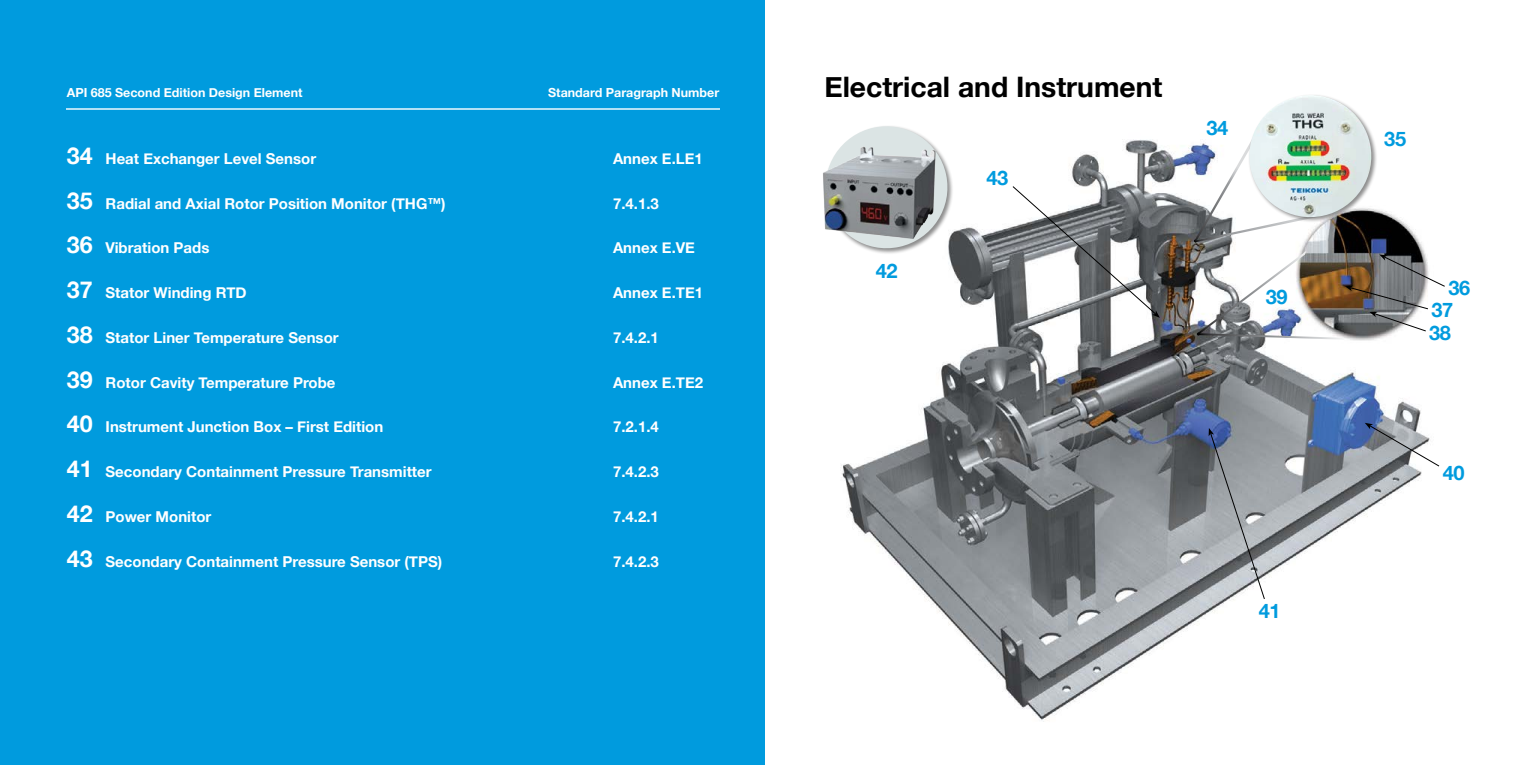
<style>
.page{position:relative;width:1530px;height:765px;background:#fff}
.page>*{position:absolute;margin:0;border:0;box-sizing:border-box;transform-origin:0 0}
.t1{font:700 28.25px "Helvetica Neue";color:#000}
.t2{font:700 20px/22.4px "Helvetica Neue";letter-spacing:-.02em;color:#009bde}
.t3{font:700 15px "Helvetica Neue";color:#fff}
.t4{font:700 12.5px "Helvetica Neue";color:#fff}
.s1{font-size:23.25px}
.s2{font-size:13.75px}
</style>
<div class="page">
<div style="left:0;top:0;width:765px;height:765px;background:#009bde"></div>
<hr style="left:67px;top:108px;width:653px;height:1px;background:#b3e1f5">
<img style="left:841px;top:139px;width:583px;height:583px">
<svg style="left:1194px;top:139px;width:133px;height:103px"></svg>
<img style="left:1244px;top:95px;width:133px;height:128px">
<svg style="left:841px;top:126px;width:112px;height:128px"></svg>
<svg style="left:1209px;top:428px;width:56px;height:172px;background:#9ba0a6"></svg>
<svg style="left:1365px;top:423px;width:75px;height:44px"></svg>
<svg style="left:1012px;top:186px;width:148px;height:132px"></svg>
<img style="left:1197px;top:251px;width:248px;height:89px">
<img style="left:823px;top:146px;width:116px;height:94px">
<p class="t4" style="left:67px;top:82px;width:237px">API 685 Second Edition Design Element</p>
<p class="t4" style="left:548px;top:82px;width:173px">Standard Paragraph Number</p>
<p class="t3" style="left:67px;top:147px;width:251px"><span class="s1">34</span> Heat Exchanger Level Sensor</p>
<p class="t3" style="left:613px;top:147px;width:91px">Annex E.LE1</p>
<p class="t3" style="left:67px;top:191px;width:380px"><span class="s1">35</span> Radial and Axial Rotor Position Monitor (THG<span class="s2">™</span>)</p>
<p class="t3" style="left:613px;top:191px;width:47px">7.4.1.3</p>
<p class="t3" style="left:67px;top:236px;width:144px"><span class="s1">36</span> Vibration Pads</p>
<p class="t3" style="left:613px;top:236px;width:83px">Annex E.VE</p>
<p class="t3" style="left:67px;top:281px;width:181px"><span class="s1">37</span> Stator Winding RTD</p>
<p class="t3" style="left:613px;top:281px;width:92px">Annex E.TE1</p>
<p class="t3" style="left:67px;top:326px;width:273px"><span class="s1">38</span> Stator Liner Temperature Sensor</p>
<p class="t3" style="left:613px;top:326px;width:47px">7.4.2.1</p>
<p class="t3" style="left:67px;top:371px;width:270px"><span class="s1">39</span> Rotor Cavity Temperature Probe</p>
<p class="t3" style="left:613px;top:371px;width:92px">Annex E.TE2</p>
<p class="t3" style="left:67px;top:415px;width:318px"><span class="s1">40</span> Instrument Junction Box – First Edition</p>
<p class="t3" style="left:613px;top:415px;width:47px">7.2.1.4</p>
<p class="t3" style="left:67px;top:460px;width:366px"><span class="s1">41</span> Secondary Containment Pressure Transmitter</p>
<p class="t3" style="left:613px;top:460px;width:47px">7.4.2.3</p>
<p class="t3" style="left:67px;top:505px;width:146px"><span class="s1">42</span> Power Monitor</p>
<p class="t3" style="left:613px;top:505px;width:47px">7.4.2.1</p>
<p class="t3" style="left:67px;top:550px;width:377px"><span class="s1">43</span> Secondary Containment Pressure Sensor (TPS)</p>
<p class="t3" style="left:613px;top:550px;width:47px">7.4.2.3</p>
<h1 class="t1" style="left:824px;top:65px;width:340px">Electrical and Instrument</h1>
<h2 class="t2" style="left:876px;top:260px;width:23px">42</h2>
<h2 class="t2" style="left:986px;top:167px;width:23px">43</h2>
<h2 class="t2" style="left:1207px;top:117px;width:23px">34</h2>
<h2 class="t2" style="left:1266px;top:286px;width:23px">39</h2>
<h2 class="t2" style="left:1259px;top:601px;width:23px">41</h2>
<h2 class="t2" style="left:1384px;top:129px;width:23px">35</h2>
<h2 class="t2" style="left:1431px;top:277px;width:40px;text-indent:17px">36<br>37</h2>
<h2 class="t2" style="left:1429px;top:322px;width:23px">38</h2>
<h2 class="t2" style="left:1443px;top:462px;width:23px">40</h2>
</div>
